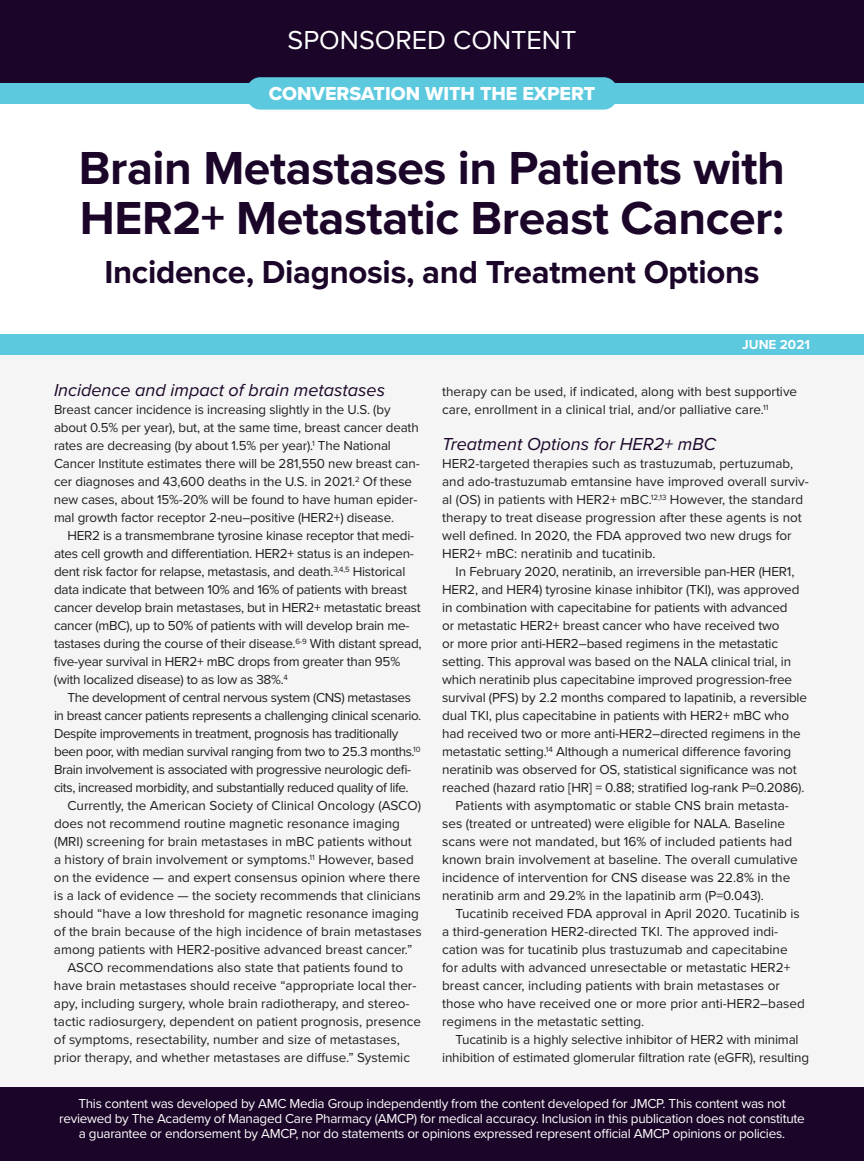
<style>
.page{position:relative;width:864px;height:1161px;background:#fff}
.page>*{position:absolute;margin:0;border:0;box-sizing:border-box;transform-origin:0 0}
.t1{font:700 48px/49.5px "Proxima Nova";letter-spacing:-.01em;color:#1b0528}
.t2{font:700 33px "Proxima Nova";letter-spacing:-.01em;color:#1b0528}
.t3{font:27px "Proxima Nova";color:#fff}
.t4{font:19.5px "Proxima Nova Extrabld";color:#fff}
.t5{font:italic 18px "Proxima Nova";color:#1b0528}
.t6{font:13.5px/18px "Proxima Nova";letter-spacing:-.01em;color:#231f20}
.t7{font:13.5px "Proxima Nova";letter-spacing:-.03em;color:#231f20}
.t8{font:13.5px/15px "Proxima Nova";letter-spacing:-.02em;color:#fff;text-align:center}
.t9{font:700 13.5px "Proxima Nova";color:#fff}
</style>
<div class="page">
<div style="left:0;top:355px;width:864px;height:732px;background:#f4f5f4"></div>
<div style="left:0;top:1087px;width:864px;height:74px;background:#1b0528"></div>
<div style="left:0;top:0;width:864px;height:97px;background:#1b0528"></div>
<div style="left:0;top:83px;width:864px;height:21px;background:#5cc9df"></div>
<div style="left:0;top:334px;width:864px;height:21px;background:#5cc9df"></div>
<div style="left:247px;top:77px;width:370px;height:33px;background:#5cc9df;border-radius:14px"></div>
<h3 class="t3" style="left:288px;top:20px;width:290px">SPONSORED CONTENT</h3>
<h3 class="t4" style="left:269px;top:79px;width:328px">CONVERSATION WITH THE EXPERT</h3>
<h1 class="t1" style="left:79px;top:145px;width:708px">Brain Metastases in Patients with<br>HER2+ Metastatic Breast Cancer:</h1>
<h2 class="t2" style="left:104px;top:252px;width:657px">Incidence, Diagnosis, and Treatment Options</h2>
<h3 class="t5" style="left:54px;top:377px;width:333px">Incidence and impact of brain metastases</h3>
<p class="t6" style="left:54px;top:400px;width:367px">Breast cancer incidence is increasing slightly in the U.S. (by about 0.5% per year), but, at the same time, breast cancer death rates are decreasing (by about 1.5% per year).<sup>1</sup> The National Cancer Institute estimates there will be 281,550 new breast can&shy;cer diagnoses and 43,600 deaths in the U.S. in 2021.<sup>2</sup> Of these new cases, about 15%-20% will be found to have human epider&shy;mal growth factor receptor 2-neu–positive (HER2+) disease.</p>
<p class="t6" style="left:54px;top:526px;width:369px;text-indent:14px">HER2 is a transmembrane tyrosine kinase receptor that medi&shy;ates cell growth and differentiation. HER2+ status is an indepen&shy;dent risk factor for relapse, metastasis, and death.<sup>3,4,5</sup> Historical data indicate that between 10% and 16% of patients with breast cancer develop brain metastases, but in HER2+ metastatic breast cancer (mBC), up to 50% of patients with will develop brain me&shy;tastases during the course of their disease.<sup>6-9</sup> With distant spread, five-year survival in HER2+ mBC drops from greater than 95% (with localized disease) to as low as 38%.<sup>4</sup></p>
<p class="t7" style="left:68px;top:687px;width:345px">The development of central nervous system (CNS) metastases</p>
<p class="t7" style="left:54px;top:705px;width:369px">in breast cancer patients represents a challenging clinical scenario.</p>
<p class="t7" style="left:54px;top:723px;width:346px">Despite improvements in treatment, prognosis has traditionally</p>
<p class="t7" style="left:54px;top:741px;width:368px">been poor, with median survival ranging from two to 25.3 months.<sup>10</sup></p>
<p class="t7" style="left:54px;top:759px;width:359px">Brain involvement is associated with progressive neurologic defi-</p>
<p class="t7" style="left:54px;top:777px;width:356px">cits, increased morbidity, and substantially reduced quality of life.</p>
<p class="t6" style="left:68px;top:796px;width:355px">Currently, the American Society of Clinical Oncology (ASCO)</p>
<p class="t6" style="left:54px;top:814px;width:347px">does not recommend routine magnetic resonance imaging</p>
<p class="t6" style="left:54px;top:832px;width:359px">(MRI) screening for brain metastases in mBC patients without</p>
<p class="t6" style="left:54px;top:850px;width:361px">a history of brain involvement or symptoms.<sup>11</sup> However, based</p>
<p class="t6" style="left:54px;top:868px;width:368px">on the evidence — and expert consensus opinion where there</p>
<p class="t6" style="left:54px;top:886px;width:368px">is a lack of evidence — the society recommends that clinicians</p>
<p class="t6" style="left:54px;top:904px;width:366px">should “have a low threshold for magnetic resonance imaging</p>
<p class="t6" style="left:54px;top:922px;width:369px">of the brain because of the high incidence of brain metastases</p>
<p class="t6" style="left:54px;top:940px;width:360px">among patients with HER2-positive advanced breast cancer.”</p>
<p class="t6" style="left:67px;top:958px;width:337px">ASCO recommendations also state that patients found to</p>
<p class="t6" style="left:54px;top:976px;width:364px">have brain metastases should receive “appropriate local ther-</p>
<p class="t6" style="left:54px;top:994px;width:357px">apy, including surgery, whole brain radiotherapy, and stereo-</p>
<p class="t6" style="left:54px;top:1012px;width:369px">tactic radiosurgery, dependent on patient prognosis, presence</p>
<p class="t6" style="left:54px;top:1030px;width:347px">of symptoms, resectability, number and size of metastases,</p>
<p class="t6" style="left:54px;top:1048px;width:358px">prior therapy, and whether metastases are diffuse.” Systemic</p>
<p class="t9" style="left:742px;top:336px;width:69px">JUNE 2021</p>
<p class="t6" style="left:442px;top:382px;width:357px">therapy can be used, if indicated, along with best supportive care, enrollment in a clinical trial, and/or palliative care.<sup>11</sup></p>
<h3 class="t5" style="left:442px;top:431px;width:275px">Treatment Options for HER2+ mBC</h3>
<p class="t6" style="left:442px;top:454px;width:368px">HER2-targeted therapies such as trastuzumab, pertuzumab, and ado-trastuzumab emtansine have improved overall surviv&shy;al (OS) in patients with HER2+ mBC.<sup>12,13</sup> However, the standard therapy to treat disease progression after these agents is not well defined. In 2020, the FDA approved two new drugs for HER2+ mBC: neratinib and tucatinib.</p>
<p class="t6" style="left:456px;top:562px;width:340px">In February 2020, neratinib, an irreversible pan-HER (HER1,</p>
<p class="t6" style="left:442px;top:580px;width:359px">HER2, and HER4) tyrosine kinase inhibitor (TKI), was approved</p>
<p class="t6" style="left:442px;top:598px;width:347px">in combination with capecitabine for patients with advanced</p>
<p class="t6" style="left:442px;top:616px;width:339px">or metastatic HER2+ breast cancer who have received two</p>
<p class="t6" style="left:442px;top:634px;width:338px">or more prior anti-HER2–based regimens in the metastatic</p>
<p class="t6" style="left:442px;top:652px;width:351px">setting. This approval was based on the NALA clinical trial, in</p>
<p class="t6" style="left:442px;top:670px;width:352px">which neratinib plus capecitabine improved progression-free</p>
<p class="t6" style="left:442px;top:688px;width:367px">survival (PFS) by 2.2 months compared to lapatinib, a reversible</p>
<p class="t6" style="left:442px;top:706px;width:349px">dual TKI, plus capecitabine in patients with HER2+ mBC who</p>
<p class="t6" style="left:442px;top:724px;width:360px">had received two or more anti-HER2–directed regimens in the</p>
<p class="t6" style="left:442px;top:742px;width:351px">metastatic setting.<sup>14</sup> Although a numerical difference favoring</p>
<p class="t6" style="left:442px;top:760px;width:356px">neratinib was observed for OS, statistical significance was not</p>
<p class="t6" style="left:442px;top:778px;width:364px">reached (hazard ratio [HR] = 0.88; stratified log-rank P=0.2086).</p>
<p class="t6" style="left:456px;top:796px;width:335px">Patients with asymptomatic or stable CNS brain metasta-</p>
<p class="t6" style="left:442px;top:814px;width:345px">ses (treated or untreated) were eligible for NALA. Baseline</p>
<p class="t6" style="left:442px;top:832px;width:351px">scans were not mandated, but 16% of included patients had</p>
<p class="t6" style="left:442px;top:850px;width:357px">known brain involvement at baseline. The overall cumulative</p>
<p class="t6" style="left:442px;top:868px;width:350px">incidence of intervention for CNS disease was 22.8% in the</p>
<p class="t6" style="left:442px;top:886px;width:323px">neratinib arm and 29.2% in the lapatinib arm (P=0.043).</p>
<p class="t6" style="left:456px;top:904px;width:346px">Tucatinib received FDA approval in April 2020. Tucatinib is</p>
<p class="t6" style="left:442px;top:922px;width:338px">a third-generation HER2-directed TKI. The approved indi-</p>
<p class="t6" style="left:442px;top:940px;width:347px">cation was for tucatinib plus trastuzumab and capecitabine</p>
<p class="t6" style="left:442px;top:958px;width:350px">for adults with advanced unresectable or metastatic HER2+</p>
<p class="t6" style="left:442px;top:976px;width:339px">breast cancer, including patients with brain metastases or</p>
<p class="t6" style="left:442px;top:994px;width:364px">those who have received one or more prior anti-HER2–based</p>
<p class="t6" style="left:442px;top:1012px;width:204px">regimens in the metastatic setting.</p>
<p class="t6" style="left:456px;top:1030px;width:345px">Tucatinib is a highly selective inhibitor of HER2 with minimal</p>
<p class="t6" style="left:442px;top:1048px;width:369px">inhibition of estimated glomerular filtration rate (eGFR), resulting</p>
<p class="t8" style="left:59px;top:1096px;width:747px">This content was developed by AMC Media Group independently from the content developed for JMCP. This content was not reviewed by The Academy of Managed Care Pharmacy (AMCP) for medical accuracy. Inclusion in this publication does not constitute a guarantee or endorsement by AMCP, nor do statements or opinions expressed represent official AMCP opinions or policies.</p>
</div>
